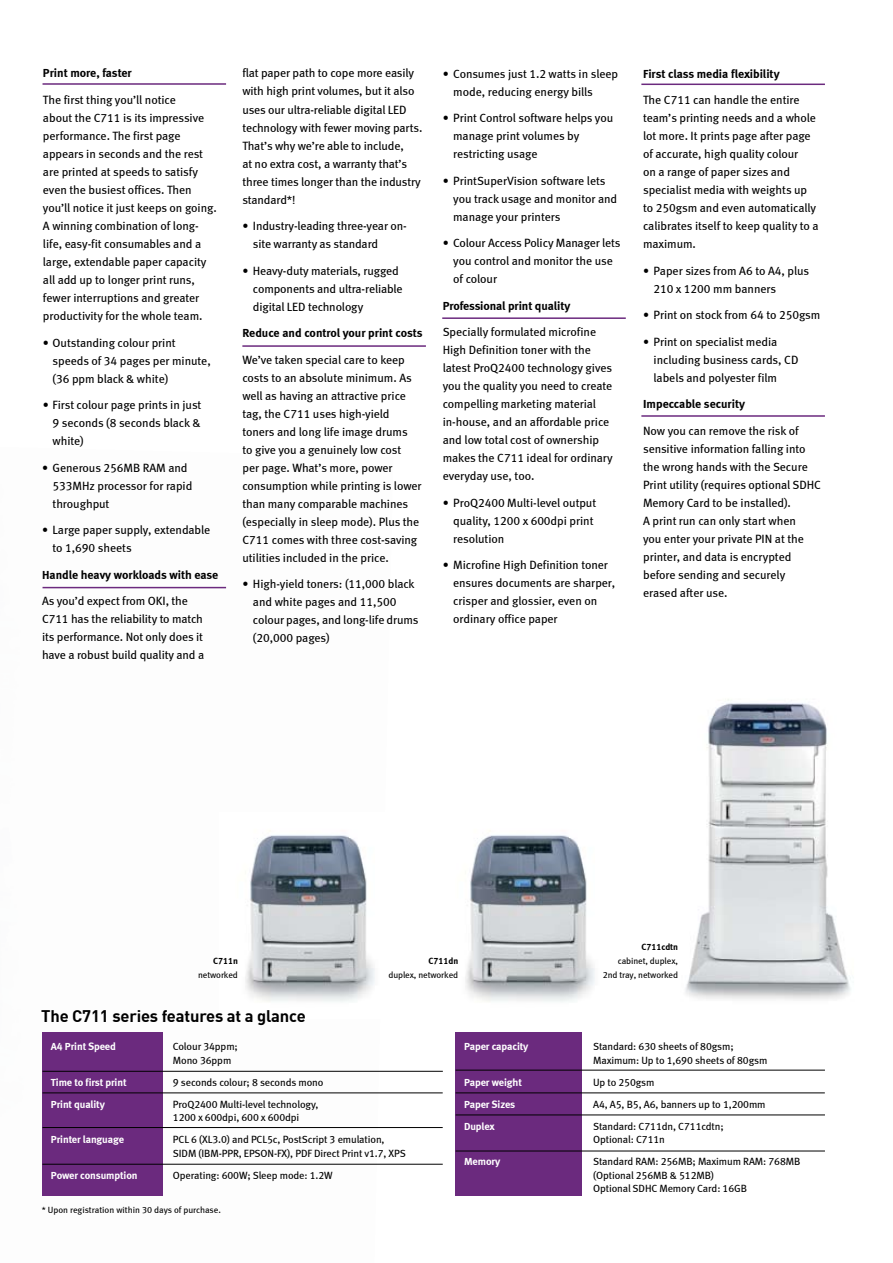
<style>
.page{position:relative;width:893px;height:1263px;background:#fff}
.page>*{position:absolute;margin:0;border:0;box-sizing:border-box;transform-origin:0 0}
.t1{font:700 16.5px "DIN";letter-spacing:-.01em;color:#000}
.t2{font:12px/18px "Meta Book LF";letter-spacing:-.005em;color:#000}
.t3{font:12px "Meta Bold LF";letter-spacing:-.005em;color:#000}
.t4{font:10.5px/13.5px "Meta Book LF";letter-spacing:-.01em;color:#000}
.t5{font:10.5px "Meta Bold LF";letter-spacing:-.01em;color:#fff}
.t6{font:9px/14px "Meta Book LF";letter-spacing:-.01em;color:#000;text-align:right}
.t7{font:9px "Meta Bold LF";letter-spacing:-.01em;color:#000}
</style>
<div class="page">
<img style="left:42px;top:586px;width:351px;height:610px">
<div style="left:42px;top:1032px;width:121px;height:163px;background:#6b2a7e"></div>
<div style="left:456px;top:1032px;width:126px;height:164px;background:#6b2a7e"></div>
<hr style="left:456px;top:1070px;width:369px;height:1px;background:#000">
<hr style="left:456px;top:1093px;width:369px;height:1px;background:#000">
<hr style="left:456px;top:1151px;width:369px;height:1px;background:#000">
<hr style="left:42px;top:1127px;width:401px;height:1px;background:#000">
<hr style="left:42px;top:1164px;width:401px;height:1px;background:#000">
<hr style="left:42px;top:1071px;width:401px;height:1px;background:#000">
<hr style="left:42px;top:1093px;width:401px;height:1px;background:#000">
<hr style="left:456px;top:1115px;width:369px;height:1px;background:#000">
<hr style="left:43px;top:83px;width:183px;height:2px;background:#6b2a7e">
<hr style="left:641px;top:84px;width:184px;height:1px;background:#6b2a7e">
<hr style="left:242px;top:345px;width:184px;height:2px;background:#6b2a7e">
<hr style="left:442px;top:317px;width:184px;height:2px;background:#6b2a7e">
<hr style="left:641px;top:415px;width:184px;height:2px;background:#6b2a7e">
<hr style="left:43px;top:587px;width:183px;height:1px;background:#6b2a7e">
<img style="left:685px;top:699px;width:166px;height:301px">
<img style="left:219px;top:813px;width:169px;height:206px">
<img style="left:465px;top:830px;width:130px;height:172px">
<p class="t3" style="left:43px;top:66px;width:90px">Print more, faster</p>
<p class="t2" style="left:43px;top:91px;width:175px">The first thing you’ll notice<br>about the C711 is its impressive performance. The first page appears in seconds and the rest are printed at speeds to satisfy even the busiest offices. Then you’ll notice it just keeps on going.<br>A winning combination of long&shy;life, easy-fit consumables and a large, extendable paper capacity all add up to longer print runs, fewer interruptions and greater productivity for the whole team.</p>
<p class="t2" style="left:53px;top:333px;width:160px;text-indent:-10px">• Outstanding colour print speeds of 34 pages per minute, (36 ppm black &amp; white)</p>
<p class="t2" style="left:53px;top:396px;width:150px;text-align:justify;text-indent:-10px">• First colour page prints in just 9 seconds (8 seconds black &amp; white)</p>
<p class="t2" style="left:53px;top:458px;width:141px;text-indent:-10px">• Generous 256MB RAM and<br>533MHz processor for rapid throughput</p>
<p class="t2" style="left:53px;top:521px;width:159px;text-indent:-10px">• Large paper supply, extendable to 1,690 sheets</p>
<p class="t3" style="left:42px;top:567px;width:178px">Handle heavy workloads with ease</p>
<p class="t2" style="left:42px;top:592px;width:164px">As you’d expect from OKI, the<br>C711 has the reliability to match its performance. Not only does it have a robust build quality and a</p>
<p class="t2" style="left:242px;top:64px;width:181px">flat paper path to cope more easily with high print volumes, but it also uses our ultra-reliable digital LED technology with fewer moving parts.<br>That’s why we’re able to include,<br>at no extra cost, a warranty that’s three times longer than the industry standard*!</p>
<p class="t2" style="left:253px;top:217px;width:155px;text-indent:-10px">• Industry-leading three-year on&shy;site warranty as standard</p>
<p class="t2" style="left:253px;top:261px;width:151px;text-indent:-10px">• Heavy-duty materials, rugged components and ultra-reliable digital LED technology</p>
<p class="t3" style="left:242px;top:326px;width:182px">Reduce and control your print costs</p>
<p class="t2" style="left:242px;top:350px;width:181px">We’ve taken special care to keep costs to an absolute minimum. As well as having an attractive price tag, the C711 uses high-yield toners and long life image drums<br>to give you a genuinely low cost<br>per page. What’s more, power consumption while printing is lower than many comparable machines (especially in sleep mode). Plus the<br>C711 comes with three cost-saving utilities included in the price.</p>
<p class="t2" style="left:253px;top:575px;width:167px;text-indent:-10px">• High-yield toners: (11,000 black and white pages and 11,500 colour pages, and long-life drums (20,000 pages)</p>
<p class="t2" style="left:453px;top:64px;width:166px;text-indent:-10px">• Consumes just 1.2 watts in sleep mode, reducing energy bills</p>
<p class="t2" style="left:453px;top:109px;width:161px;text-indent:-10px">• Print Control software helps you manage print volumes by restricting usage</p>
<p class="t2" style="left:453px;top:171px;width:166px;text-indent:-10px">• PrintSuperVision software lets you track usage and monitor and manage your printers</p>
<p class="t2" style="left:453px;top:234px;width:169px;text-indent:-10px">• Colour Access Policy Manager lets you control and monitor the use of colour</p>
<p class="t3" style="left:443px;top:298px;width:129px">Professional print quality</p>
<p class="t2" style="left:443px;top:323px;width:172px">Specially formulated microfine<br>High Definition toner with the latest ProQ2400 technology gives you the quality you need to create compelling marketing material in-house, and an affordable price and low total cost of ownership makes the C711 ideal for ordinary everyday use, too.</p>
<p class="t2" style="left:453px;top:493px;width:144px;text-indent:-10px">• ProQ2400 Multi-level output quality, 1200 x 600dpi print resolution</p>
<p class="t2" style="left:453px;top:556px;width:163px;text-indent:-10px">• Microfine High Definition toner ensures documents are sharper, crisper and glossier, even on ordinary office paper</p>
<p class="t3" style="left:643px;top:66px;width:138px">First class media flexibility</p>
<p class="t2" style="left:643px;top:91px;width:177px">The C711 can handle the entire team’s printing needs and a whole lot more. It prints page after page of accurate, high quality colour<br>on a range of paper sizes and specialist media with weights up to 250gsm and even automatically calibrates itself to keep quality to a maximum.</p>
<p class="t2" style="left:654px;top:261px;width:157px;text-indent:-10px">• Paper sizes from A6 to A4, plus<br>210 x 1200 mm banners</p>
<p class="t2" style="left:643px;top:306px;width:179px">• Print on stock from 64 to 250gsm</p>
<p class="t2" style="left:654px;top:332px;width:146px;text-indent:-10px">• Print on specialist media including business cards, CD labels and polyester film</p>
<p class="t3" style="left:643px;top:397px;width:104px">Impeccable security</p>
<p class="t2" style="left:643px;top:421px;width:179px">Now you can remove the risk of sensitive information falling into the wrong hands with the Secure<br>Print utility (requires optional SDHC<br>Memory Card to be installed).<br>A print run can only start when<br>you enter your private PIN at the printer, and data is encrypted before sending and securely erased after use.</p>
<p class="t7" style="left:213px;top:955px;width:26px">C711n</p>
<p class="t6" style="left:198px;top:967px;width:41px">networked</p>
<h1 class="t1" style="left:41px;top:1006px;width:266px">The C711 series features at a glance</h1>
<p class="t7" style="left:429px;top:955px;width:31px">C711dn</p>
<p class="t6" style="left:388px;top:967px;width:71px">duplex, networked</p>
<p class="t7" style="left:641px;top:941px;width:38px">C711cdtn</p>
<p class="t6" style="left:603px;top:954px;width:77px">cabinet, duplex,<br>2nd tray, networked</p>
<p class="t5" style="left:51px;top:1040px;width:67px">A4 Print Speed</p>
<p class="t4" style="left:173px;top:1040px;width:67px">Colour 34ppm;<br>Mono 36ppm</p>
<p class="t5" style="left:51px;top:1076px;width:77px">Time to first print</p>
<p class="t4" style="left:173px;top:1075px;width:152px">9 seconds colour; 8 seconds mono</p>
<p class="t5" style="left:51px;top:1098px;width:56px">Print quality</p>
<p class="t4" style="left:173px;top:1097px;width:147px">ProQ2400 Multi-level technology,<br>1200 x 600dpi, 600 x 600dpi</p>
<p class="t5" style="left:51px;top:1133px;width:75px">Printer language</p>
<p class="t4" style="left:173px;top:1133px;width:234px">PCL 6 (XL3.0) and PCL5c, PostScript 3 emulation,<br>SIDM (IBM-PPR, EPSON-FX), PDF Direct Print v1.7, XPS</p>
<p class="t5" style="left:51px;top:1169px;width:88px">Power consumption</p>
<p class="t4" style="left:173px;top:1168px;width:161px">Operating: 600W; Sleep mode: 1.2W</p>
<p class="t6" style="left:42px;top:1203px;width:181px">* Upon registration within 30 days of purchase.</p>
<p class="t5" style="left:464px;top:1040px;width:66px">Paper capacity</p>
<p class="t4" style="left:593px;top:1040px;width:176px">Standard: 630 sheets of 80gsm;<br>Maximum: Up to 1,690 sheets of 80gsm</p>
<p class="t5" style="left:464px;top:1076px;width:59px">Paper weight</p>
<p class="t4" style="left:593px;top:1075px;width:63px">Up to 250gsm</p>
<p class="t5" style="left:464px;top:1098px;width:53px">Paper Sizes</p>
<p class="t4" style="left:593px;top:1097px;width:174px">A4, A5, B5, A6, banners up to 1,200mm</p>
<p class="t5" style="left:464px;top:1120px;width:32px">Duplex</p>
<p class="t4" style="left:593px;top:1119px;width:132px">Standard: C711dn, C711cdtn;<br>Optional: C711n</p>
<p class="t5" style="left:464px;top:1155px;width:38px">Memory</p>
<p class="t4" style="left:593px;top:1155px;width:209px">Standard RAM: 256MB; Maximum RAM: 768MB (Optional 256MB &amp; 512MB)<br>Optional SDHC Memory Card: 16GB</p>
</div>
